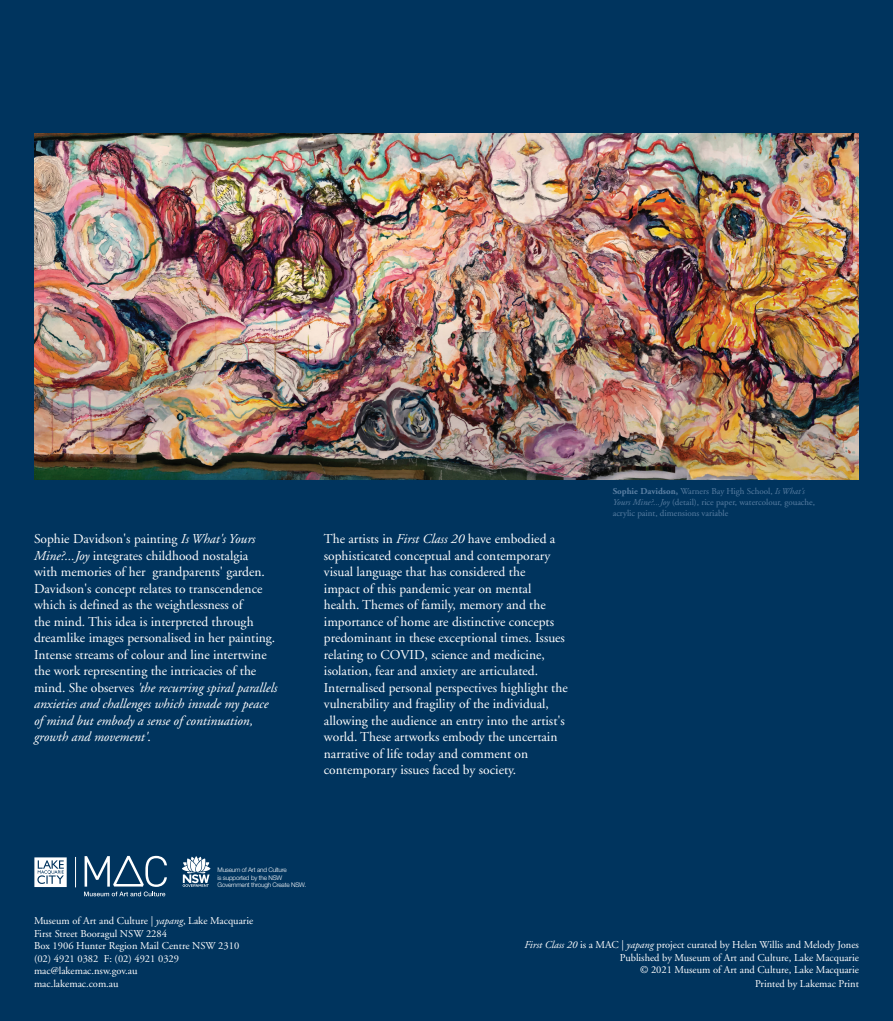
<style>
.page{position:relative;width:893px;height:1021px;background:#fff}
.page>*{position:absolute;margin:0;border:0;box-sizing:border-box;transform-origin:0 0}
.t1{font:13.5px/16.5px "Adobe Garamond";color:#fff}
.Table_Text_9{font:10.5px "Adobe Garamond";color:#fff}
.Body_Text_Indent_2{font:10.5px "Adobe Garamond";color:#fff}
.t2{font:9px/10.8px "Adobe Garamond";color:#5a7fa3}
.t3{font:300 6.3px/7.5px "Helvetica Neue LT Std";letter-spacing:-.03em;color:#fff}
.s1{font-style:italic}
.s2{font-weight:700}
</style>
<div class="page">
<div style="left:0;top:0;width:893px;height:1020px;background:#00345e"></div>
<img style="left:34px;top:133px;width:825px;height:346px">
<svg style="left:182px;top:856px;width:28px;height:30px"></svg>
<svg style="left:34px;top:857px;width:33px;height:30px"></svg>
<hr style="left:75px;top:857px;width:1px;height:30px;background:#fff">
<svg style="left:84px;top:855px;width:83px;height:41px"></svg>
<p class="t1" style="left:34px;top:531px;width:245px">Sophie Davidson's painting <span class="s1">Is What's Yours Mine?...Joy</span> integrates childhood nostalgia<br>with memories of her grandparents' garden.<br>Davidson's concept relates to transcendence which is defined as the weightlessness of<br>the mind. This idea is interpreted through dreamlike images personalised in her painting.<br>Intense streams of colour and line intertwine the work representing the intricacies of the mind. She observes <span class="s1">'the recurring spiral parallels anxieties and challenges which invade my peace of mind but embody a sense of continuation, growth and movement'</span>.</p>
<p class="t1" style="left:324px;top:531px;width:245px">The artists in <span class="s1">First Class 20</span> have embodied a sophisticated conceptual and contemporary visual language that has considered the<br>impact of this pandemic year on mental health. Themes of family, memory and the importance of home are distinctive concepts predominant in these exceptional times. Issues relating to COVID, science and medicine, isolation, fear and anxiety are articulated.<br>Internalised personal perspectives highlight the vulnerability and fragility of the individual, allowing the audience an entry into the artist's world. These artworks embody the uncertain narrative of life today and comment on contemporary issues faced by society.</p>
<p class="t3" style="left:218px;top:866px;width:90px">Museum of Art and Culture<br>is supported by the NSW<br>Government through Create NSW.</p>
<p class="t2" style="left:613px;top:486px;width:204px"><span class="s2">Sophie Davidson,</span> Warners Bay High School, <span class="s1">Is What's<br>Yours Mine?...Joy</span> (detail), rice paper, watercolour, gouache, acrylic paint, dimensions variable</p>
<p class="Table_Text_9" style="left:34px;top:915px;width:221px">Museum of Art and Culture | <span class="s1">yapang</span>, Lake Macquarie</p>
<p class="Table_Text_9" style="left:34px;top:927px;width:135px">First Street Booragul NSW 2284</p>
<p class="Table_Text_9" style="left:34px;top:940px;width:207px">Box 1906 Hunter Region Mail Centre NSW 2310</p>
<p class="Table_Text_9" style="left:34px;top:952px;width:147px">(02) 4921 0382 F: (02) 4921 0329</p>
<p class="Table_Text_9" style="left:34px;top:965px;width:105px">mac@lakemac.nsw.gov.au</p>
<p class="Body_Text_Indent_2" style="left:34px;top:978px;width:86px">mac.lakemac.com.au</p>
<p class="Table_Text_9" style="left:524px;top:939px;width:336px"><span class="s1">First Class 20</span> is a MAC | <span class="s1">yapang</span> project curated by Helen Willis and Melody Jones</p>
<p class="Table_Text_9" style="left:620px;top:951px;width:241px">Published by Museum of Art and Culture, Lake Macquarie</p>
<p class="Table_Text_9" style="left:640px;top:964px;width:220px">© 2021 Museum of Art and Culture, Lake Macquarie</p>
<p class="Body_Text_Indent_2" style="left:755px;top:978px;width:105px">Printed by Lakemac Print</p>
</div>
